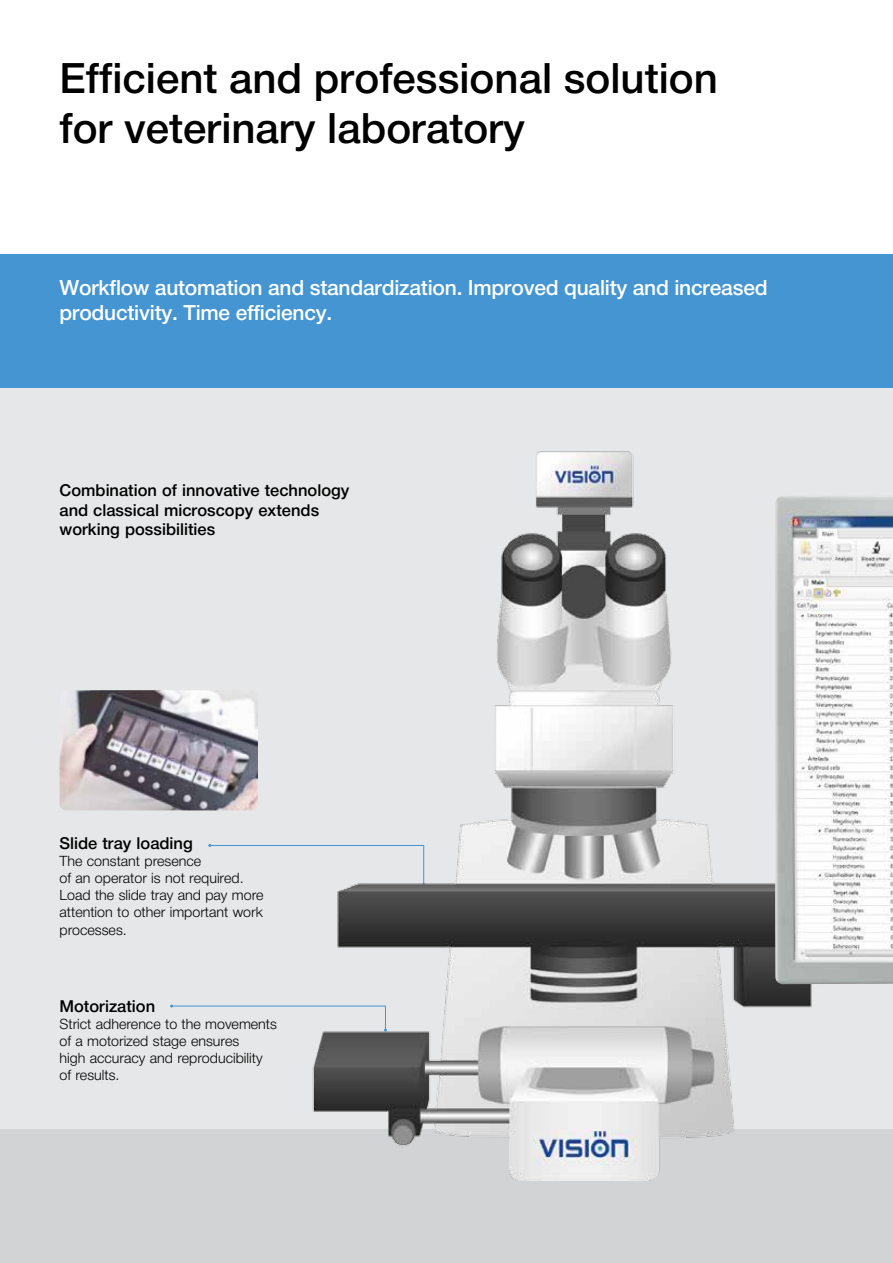
<style>
.page{position:relative;width:893px;height:1263px;background:#fff}
.page>*{position:absolute;margin:0;border:0;box-sizing:border-box;transform-origin:0 0}
.t1{font:500 42px/50.4px "Helvetica Neue LTCYR";color:#000}
.t2{font:500 21px/25.2px "Helvetica Neue LTCYR";letter-spacing:-.01em;color:#fff}
.t3{font:500 16.5px/20px "Helvetica Neue LTCYR";color:#000}
.t4{font:300 14.25px/17.1px "Helvetica Neue LTCYR";color:#000}
</style>
<div class="page">
<div style="left:0;top:388px;width:893px;height:875px;background:#e6e7e8"></div>
<div style="left:0;top:254px;width:893px;height:134px;background:#4495d1"></div>
<div style="left:0;top:1129px;width:893px;height:134px;background:#d1d3d4"></div>
<img style="left:60px;top:690px;width:162px;height:120px">
<img style="left:222px;top:451px;width:590px;height:730px">
<img style="left:775px;top:495px;width:118px;height:489px">
<svg style="left:170px;top:1004px;width:217px;height:28px"></svg>
<h1 class="t1" style="left:60px;top:53px;width:660px">Efficient and professional solution for veterinary laboratory</h1>
<h2 class="t2" style="left:60px;top:275px;width:710px">Workflow automation and standardization. Improved quality and increased productivity. Time efficiency.</h2>
<p class="t3" style="left:60px;top:480px;width:291px">Combination of innovative technology and classical microscopy extends working possibilities</p>
<p class="t3" style="left:60px;top:833px;width:135px">Slide tray loading</p>
<p class="t4" style="left:60px;top:852px;width:206px">The constant presence<br>of an operator is not required.<br>Load the slide tray and pay more attention to other important work processes.</p>
<p class="t3" style="left:60px;top:996px;width:97px">Motorization</p>
<p class="t4" style="left:60px;top:1015px;width:219px">Strict adherence to the movements of a motorized stage ensures<br>high accuracy and reproducibility of results.</p>
</div>
